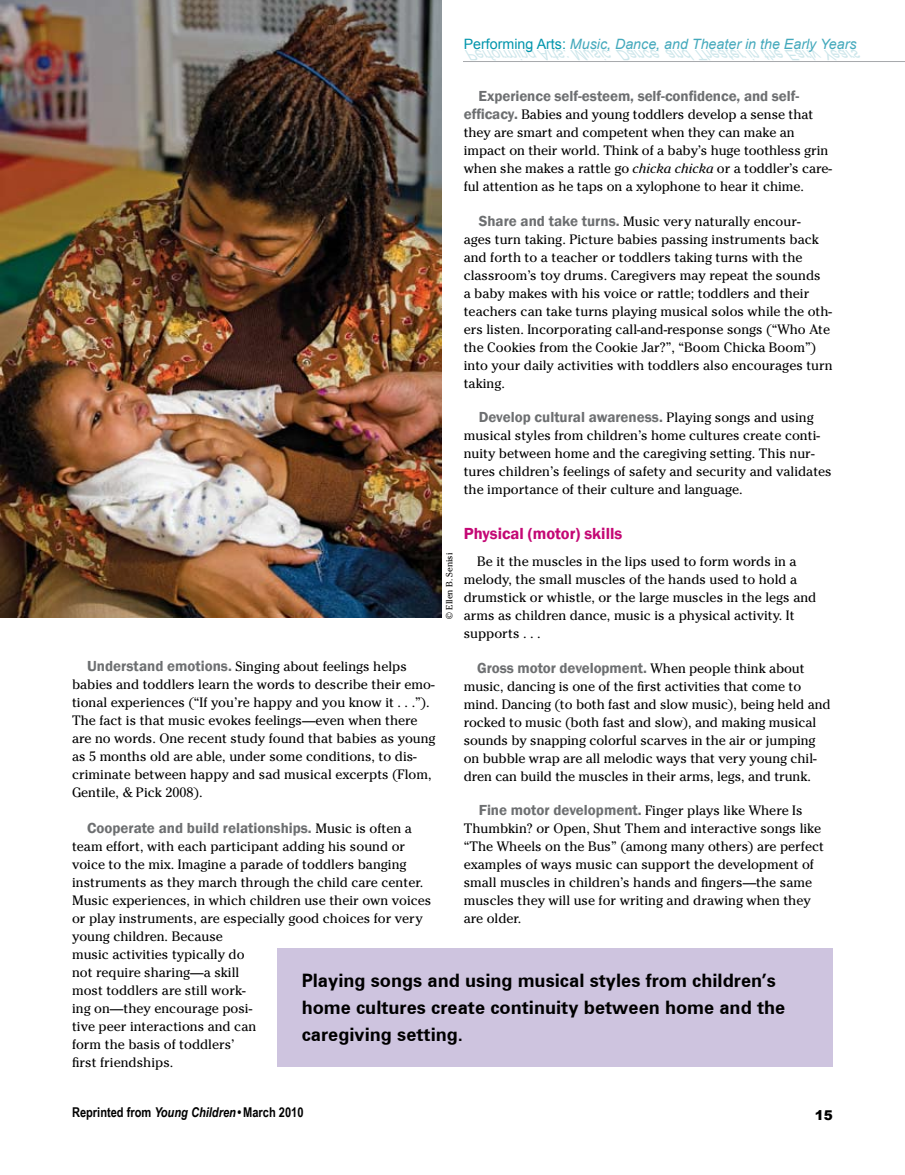
<style>
.page{position:relative;width:905px;height:1175px;background:#fff}
.page>*{position:absolute;margin:0;border:0;box-sizing:border-box;transform-origin:0 0}
.t1{font:700 18.6px/27px "Zurich BT";color:#000}
.t2{font:600 16.5px "Franklin Gothic";color:#c40875}
.t3{font:600 15px "Franklin Gothic";letter-spacing:-.005em;color:#6d6f71}
.t4{font:13.5px/18px "Cheltenham";color:#000}
.t5{font:700 13.5px "Arial Narrow";color:#000}
.t6{font:900 13.5px "Arial";color:#000}
.t7{font:9px "Cheltenham";color:#000}
.s1{font-family:"Franklin Gothic";font-weight:600;font-size:15px;color:#6d6f71}
.s2{font-style:italic}
.s3{font-family:"Cheltenham";font-weight:400;font-size:13.5px;color:#000}
</style>
<div class="page">
<hr style="left:435px;top:61px;width:469px;height:1px;background:#a7a9ac">
<div style="left:426px;top:22px;width:36px;height:45px;background:#fff"></div>
<div style="left:278px;top:948px;width:554px;height:118px;background:#cec4df"></div>
<img style="left:0;top:0;width:441px;height:618px">
<svg style="left:435px;top:47px;width:7px;height:14px"></svg>
<p class="t3" style="left:478px;top:87px;width:322px">Experience self-esteem, self-confidence, and self-</p>
<p class="t4" style="left:464px;top:105px;width:369px"><span class="s1">efficacy.</span> Babies and young toddlers develop a sense that they are smart and competent when they can make an impact on their world. Think of a baby’s huge toothless grin when she makes a rattle go <span class="s2">chicka chicka</span> or a toddler’s care&shy;ful attention as he taps on a xylophone to hear it chime.</p>
<p class="t4" style="left:463px;top:212px;width:370px;text-indent:15px"><span class="s1">Share and take turns.</span> Music very naturally encour-<br>ages turn taking. Picture babies passing instruments back and forth to a teacher or toddlers taking turns with the classroom’s toy drums. Caregivers may repeat the sounds<br>a baby makes with his voice or rattle; toddlers and their teachers can take turns playing musical solos while the oth&shy;ers listen. Incorporating call-and-response songs (“Who Ate the Cookies from the Cookie Jar?”, “Boom Chicka Boom”) into your daily activities with toddlers also encourages turn taking.</p>
<p class="t3" style="left:478px;top:408px;width:336px">Develop cultural awareness. <span class="s3">Playing songs and using</span></p>
<p class="t4" style="left:463px;top:426px;width:369px">musical styles from children’s home cultures create conti&shy;nuity between home and the caregiving setting. This nur&shy;tures children’s feelings of safety and security and validates the importance of their culture and language.</p>
<p class="t2" style="left:464px;top:523px;width:160px">Physical (motor) skills</p>
<p class="t4" style="left:464px;top:552px;width:354px;text-indent:14px">Be it the muscles in the lips used to form words in a melody, the small muscles of the hands used to hold a drumstick or whistle, or the large muscles in the legs and arms as children dance, music is a physical activity. It supports . . .</p>
<p class="t3" style="left:477px;top:658px;width:329px">Gross motor development. <span class="s3">When people think about</span></p>
<p class="t4" style="left:464px;top:677px;width:368px">music, dancing is one of the first activities that come to mind. Dancing (to both fast and slow music), being held and rocked to music (both fast and slow), and making musical sounds by snapping colorful scarves in the air or jumping on bubble wrap are all melodic ways that very young chil&shy;dren can build the muscles in their arms, legs, and trunk.</p>
<p class="t4" style="left:463px;top:801px;width:362px;text-indent:15px"><span class="s1">Fine motor development.</span> Finger plays like Where Is Thumbkin? or Open, Shut Them and interactive songs like “The Wheels on the Bus” (among many others) are perfect examples of ways music can support the development of small muscles in children’s hands and fingers—the same muscles they will use for writing and drawing when they are older.</p>
<p class="t7" style="left:444px;top:618px;width:67px;rotate:-90deg">© Ellen B. Senisi</p>
<p class="t4" style="left:72px;top:657px;width:365px;text-indent:15px"><span class="s1">Understand emotions.</span> Singing about feelings helps babies and toddlers learn the words to describe their emo&shy;tional experiences (“If you’re happy and you know it . . .”).<br>The fact is that music evokes feelings—even when there are no words. One recent study found that babies as young as 5 months old are able, under some conditions, to dis&shy;criminate between happy and sad musical excerpts (Flom, Gentile, &amp; Pick 2008).</p>
<p class="t3" style="left:87px;top:818px;width:326px">Cooperate and build relationships. <span class="s3">Music is often a</span></p>
<p class="t4" style="left:72px;top:837px;width:361px">team effort, with each participant adding his sound or voice to the mix. Imagine a parade of toddlers banging instruments as they march through the child care center.<br>Music experiences, in which children use their own voices or play instruments, are especially good choices for very young children. Because<br>music activities typically do<br>not require sharing—a skill<br>most toddlers are still work-<br>ing on—they encourage posi-<br>tive peer interactions and can<br>form the basis of toddlers’<br>first friendships.</p>
<h1 class="t1" style="left:302px;top:967px;width:485px">Playing songs and using musical styles from children’s home cultures create continuity between home and the caregiving setting.</h1>
<p class="t5" style="left:72px;top:1102px;width:233px">Reprinted from <span class="s2">Young Children</span> • March 2010</p>
<p class="t6" style="left:814px;top:1105px;width:20px">15</p>
</div>
